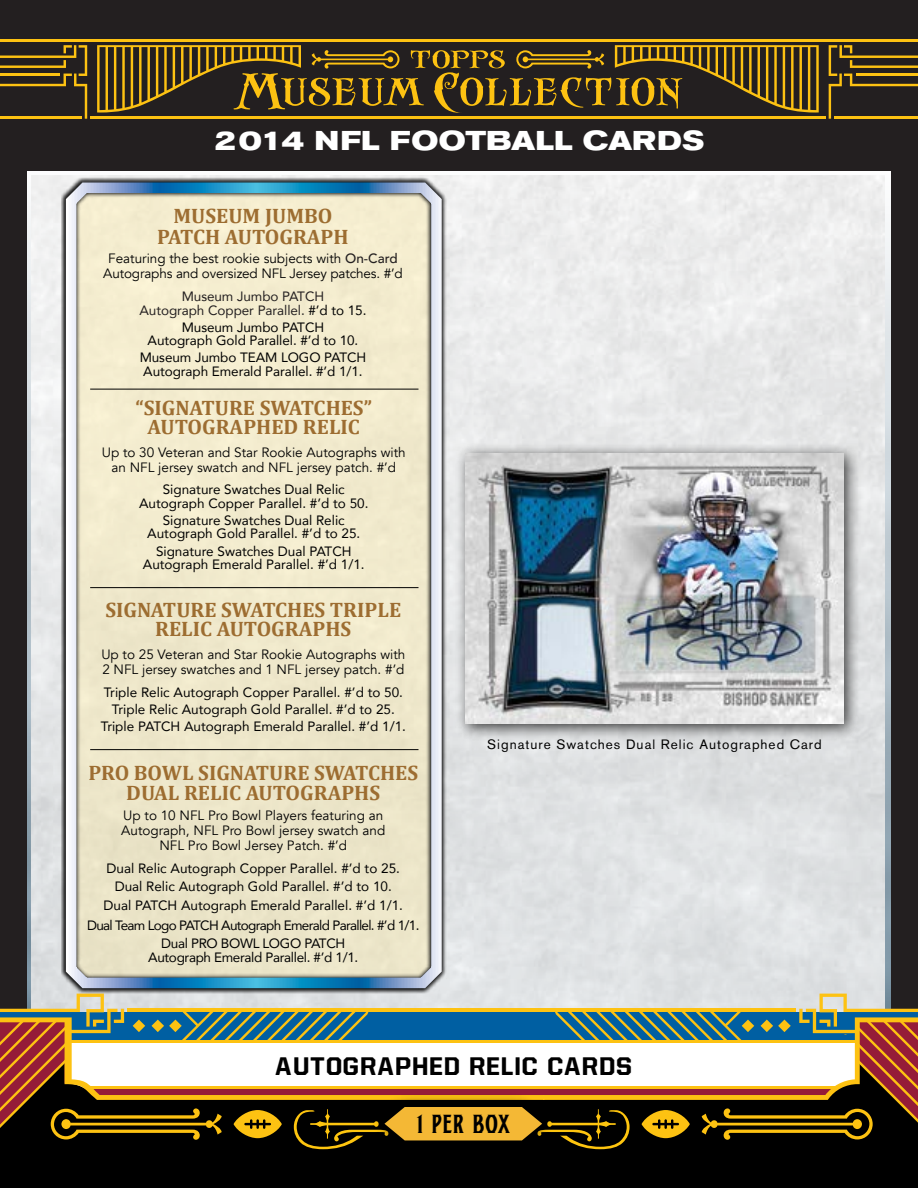
<style>
.page{position:relative;width:918px;height:1188px;background:#fff}
.page>*{position:absolute;margin:0;border:0;box-sizing:border-box;transform-origin:0 0}
.t1{font:30px "LHF Factory";letter-spacing:.035em;color:#000}
.t2{font:700 expanded 27px "Akzidenz Grotesk BE";color:#fff}
.t3{font:24.15px "Allstar 4";letter-spacing:.05em;color:#000}
.t4{font:700 21px/19.5px "Cambria";color:#9d6d31;text-align:center}
.t5{font:13.5px/13.5px "Avenir";color:#000;text-align:center}
.t6{font:13.5px/15px "Avenir";color:#000;text-align:center}
.t7{font:13.5px/13.5px "Avenir";letter-spacing:-.005em;color:#231f20;text-align:center}
.t8{font:13.5px "Akzidenz Grotesk BE";letter-spacing:.075em;color:#000}
.t9{font:13.5px "Avenir";letter-spacing:-.025em;color:#000}
.s1{font-weight:500;color:#231f20}
.s2{color:#000}
</style>
<div class="page">
<div style="left:0;top:0;width:27px;height:1188px;background:#231f20"></div>
<div style="left:891px;top:0;width:27px;height:1188px;background:#231f20"></div>
<div style="left:455px;top:443px;width:407px;height:298px;background:#000;opacity:.75"></div>
<img style="left:465px;top:454px;width:378px;height:270px">
<div style="left:0;top:0;width:918px;height:171px;background:#231f20"></div>
<hr style="left:90px;top:116px;width:736px;height:3px;background:#fdc212">
<svg style="left:97px;top:45px;width:722px;height:68px"></svg>
<svg style="left:829px;top:45px;width:89px;height:74px"></svg>
<svg style="left:0;top:45px;width:87px;height:74px"></svg>
<hr style="left:0;top:39px;width:918px;height:2px;background:#fdc212">
<div style="left:0;top:1149px;width:918px;height:39px;background:#000"></div>
<svg style="left:61px;top:175px;width:386px;height:818px;background:#e4e1c9"></svg>
<div style="left:372px;top:1093px;width:183px;height:61px;background:#000"></div>
<svg style="left:0;top:994px;width:918px;height:155px"></svg>
<hr style="left:90px;top:389px;width:329px;height:1px;background:#000">
<hr style="left:90px;top:587px;width:329px;height:1px;background:#000">
<hr style="left:90px;top:749px;width:329px;height:1px;background:#000">
<h2 class="t2" style="left:214px;top:125px;width:492px">2014 NFL FOOTBALL CARDS</h2>
<h3 class="t4" style="left:157px;top:205px;width:193px;line-height:21px">MUSEUM JUMBO<br>PATCH AUTOGRAPH</h3>
<p class="t6" style="left:103px;top:251px;width:301px">Featuring the best rookie subjects with <span class="s1">On-Card<br></span>Autographs and oversized NFL Jersey patches. #’d</p>
<p class="t7" style="left:139px;top:289px;width:228px">Museum Jumbo PATCH<br>Autograph Copper Parallel. <span class="s2">#’d to 15.</span></p>
<p class="t5" style="left:148px;top:320px;width:212px">Museum Jumbo PATCH<br>Autograph Gold Parallel. #’d to 10.</p>
<p class="t5" style="left:140px;top:350px;width:228px;text-align:left">Museum Jumbo TEAM LOGO PATCH<br>Autograph Emerald Parallel. #’d 1/1.</p>
<h3 class="t4" style="left:135px;top:398px;width:22px">“SIGNATURE</h3>
<h3 class="t4" style="left:260px;top:398px;width:114px">SWATCHES”</h3>
<h3 class="t4" style="left:148px;top:417px;width:15px">AUT</h3>
<h3 class="t4" style="left:188px;top:417px;width:30px">OGRAPHED</h3>
<h3 class="t4" style="left:303px;top:417px;width:12px">RELI</h3>
<h3 class="t4" style="left:348px;top:417px;width:14px">C</h3>
<p class="t6" style="left:102px;top:445px;width:306px">Up to 30 Veteran and Star Rookie Autographs with an NFL jersey swatch and NFL jersey patch. #’d</p>
<p class="t5" style="left:139px;top:483px;width:231px">Signature Swatches Dual Relic<br>Autograph Copper Parallel. #’d to 50.</p>
<p class="t5" style="left:147px;top:513px;width:215px">Signature Swatches Dual Relic<br>Autograph Gold Parallel. #’d to 25.</p>
<p class="t5" style="left:143px;top:544px;width:223px">Signature Swatches Dual PATCH<br>Autograph Emerald Parallel. #’d 1/1.</p>
<h3 class="t4" style="left:105px;top:599px;width:297px">SIGNATURE SWATCHES TRIPLE<br>RELIC AUTOGRAPHS</h3>
<p class="t6" style="left:101px;top:647px;width:306px;text-align:left">Up to 25 Veteran and Star Rookie Autographs with<br>2 NFL jersey swatches and 1 NFL jersey patch. #’d</p>
<p class="t5" style="left:101px;top:683px;width:307px;line-height:17px">Triple Relic Autograph Copper Parallel. #’d to 50.<br>Triple Relic Autograph Gold Parallel. #’d to 25.<br>Triple PATCH Autograph Emerald Parallel. #’d 1/1.</p>
<h3 class="t4" style="left:88px;top:763px;width:331px">PRO BOWL SIGNATURE SWATCHES<br>DUAL RELIC AUTOGRAPHS</h3>
<p class="t6" style="left:121px;top:808px;width:266px">Up to 10 NFL Pro Bowl Players featuring an<br>Autograph, NFL Pro Bowl jersey swatch and<br>NFL Pro Bowl Jersey Patch. #’d</p>
<p class="t5" style="left:87px;top:859px;width:334px;line-height:18.8px">Dual Relic Autograph Copper Parallel. #’d to 25.<br>Dual Relic Autograph Gold Parallel. #’d to 10.<br>Dual PATCH Autograph Emerald Parallel. #’d 1/1.<br>Dual Team Logo PATCH Autograph Emerald Parallel. #’d 1/1.<br>Dual PRO BOWL LOGO PATCH</p>
<p class="t9" style="left:148px;top:946px;width:212px">Autograph Emerald Parallel. #’d 1/1.</p>
<p class="t8" style="left:487px;top:736px;width:336px">Signature Swatches Dual Relic Autographed Card</p>
<h3 class="t3" style="left:276px;top:1055px;width:18px">AUTO</h3>
<h3 class="t3" style="left:344px;top:1055px;width:290px">GRAPHED RELIC CARDS</h3>
<h1 class="t1" style="left:416px;top:1106px;width:95px">1 PER BOX</h1>
</div>
